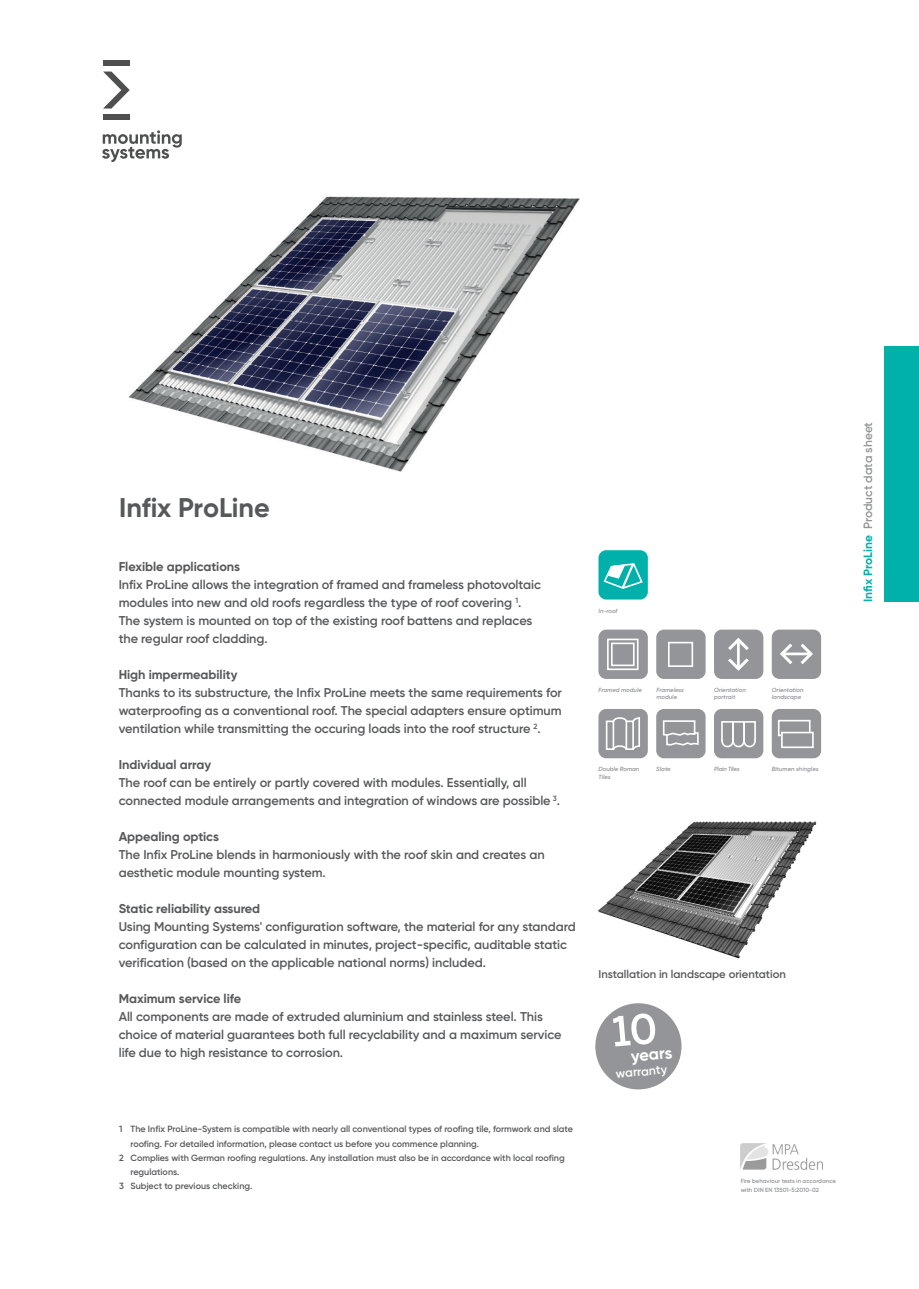
<style>
.page{position:relative;width:919px;height:1289px;background:#fff}
.page>*{position:absolute;margin:0;border:0;box-sizing:border-box;transform-origin:0 0}
.t1{font:700 27px "Gilroy";letter-spacing:-.005em;color:#57585a}
.t2{font:700 16.5px "Gilroy";color:#fff}
.t3{font:600 12.75px/18px "Gilroy";letter-spacing:-.005em;color:#57585a}
.t4{font:700 12.75px "Gilroy";letter-spacing:-.005em;color:#57585a}
.t5{font:600 12.3px "Gilroy";color:#fff}
.t6{font:600 12px "Gilroy";letter-spacing:-.005em;color:#939598}
.t7{font:600 11.25px "Gilroy";color:#57585a}
.t8{font:600 9px "Gilroy";color:#57585a}
.t9{font:italic 600 6px/7.2px "Gilroy";color:#939598}
.t10{font:italic 6px/9px "Fago Office Sans";color:#939598}
.t11{font:600 6px/9px "Gilroy";color:#939598}
.t12{font:italic 600 6px "Gilroy";letter-spacing:-.03em;color:#939598}
.s1{font-weight:700;color:#00b1ab}
</style>
<div class="page">
<svg style="left:102px;top:130px;width:80px;height:32px"></svg>
<svg style="left:103px;top:71px;width:27px;height:37px"></svg>
<div style="left:103px;top:114px;width:26px;height:6px;background:#4d504f"></div>
<div style="left:103px;top:60px;width:26px;height:6px;background:#4d504f"></div>
<div style="left:884px;top:347px;width:34px;height:255px;background:#00b1ab"></div>
<div style="left:595px;top:1003px;width:86px;height:86px;background:#939598;border-radius:50%"></div>
<svg style="left:613px;top:1013px;width:42px;height:33px"></svg>
<img style="left:128px;top:196px;width:452px;height:276px">
<img style="left:597px;top:821px;width:220px;height:138px">
<div style="left:714px;top:629px;width:49px;height:50px;background:#939598;border-radius:8px"></div>
<svg style="left:728px;top:637px;width:21px;height:34px"></svg>
<div style="left:771px;top:629px;width:50px;height:50px;background:#939598;border-radius:8px"></div>
<svg style="left:780px;top:643px;width:33px;height:21px"></svg>
<hr style="left:783px;top:652px;width:26px;height:3px;background:#fff">
<div style="left:598px;top:709px;width:49px;height:49px;background:#939598;border-radius:8px"></div>
<div style="left:625px;top:720px;width:9px;height:30px;border:2px solid #fff"></div>
<hr style="left:638px;top:717px;width:2px;height:30px;background:#fff">
<svg style="left:613px;top:717px;width:27px;height:6px"></svg>
<svg style="left:614px;top:744px;width:25px;height:6px"></svg>
<div style="left:605px;top:720px;width:9px;height:30px;border:2px solid #fff"></div>
<div style="left:656px;top:709px;width:49px;height:49px;background:#939598;border-radius:8px"></div>
<svg style="left:663px;top:720px;width:36px;height:26px"></svg>
<div style="left:714px;top:709px;width:49px;height:49px;background:#939598;border-radius:8px"></div>
<svg style="left:721px;top:721px;width:35px;height:27px"></svg>
<div style="left:771px;top:709px;width:50px;height:49px;background:#939598;border-radius:8px"></div>
<div style="left:777px;top:719px;width:33px;height:17px;border:2px solid #fff"></div>
<div style="left:781px;top:732px;width:31px;height:15px;background:#939598"></div>
<div style="left:781px;top:731px;width:32px;height:17px;border:2px solid #fff"></div>
<div style="left:656px;top:629px;width:49px;height:50px;background:#939598;border-radius:8px"></div>
<div style="left:668px;top:641px;width:25px;height:26px;border:2px solid #fff"></div>
<div style="left:598px;top:550px;width:49px;height:49px;background:#00b1ab;border-radius:8px"></div>
<svg style="left:603px;top:563px;width:40px;height:26px"></svg>
<div style="left:598px;top:629px;width:49px;height:50px;background:#939598;border-radius:8px"></div>
<svg style="left:607px;top:638px;width:32px;height:33px"></svg>
<img style="left:740px;top:1143px;width:82px;height:26px">
<h1 class="t1" style="left:119px;top:490px;width:152px">Infix ProLine</h1>
<p class="t4" style="left:119px;top:558px;width:123px">Flexible applications</p>
<p class="t3" style="left:119px;top:575px;width:423px">Infix ProLine allows the integration of framed and frameless photovoltaic modules into new and old roofs regardless the type of roof covering <sup>1</sup>.<br>The system is mounted on top of the existing roof battens and replaces the regular roof cladding.</p>
<p class="t4" style="left:119px;top:666px;width:120px">High impermeability</p>
<p class="t3" style="left:119px;top:683px;width:444px;text-align:justify">Thanks to its substructure, the Infix ProLine meets the same requirements for waterproofing as a conventional roof. The special adapters ensure optimum ventilation while transmitting the occuring loads into the roof structure <sup>2</sup>.</p>
<p class="t4" style="left:119px;top:756px;width:94px">Individual array</p>
<p class="t3" style="left:119px;top:773px;width:443px">The roof can be entirely or partly covered with modules. Essentially, all connected module arrangements and integration of windows are possible <sup>3</sup>.</p>
<p class="t4" style="left:119px;top:828px;width:102px">Appealing optics</p>
<p class="t3" style="left:119px;top:845px;width:427px">The Infix ProLine blends in harmoniously with the roof skin and creates an aesthetic module mounting system.</p>
<p class="t4" style="left:119px;top:900px;width:143px">Static reliability assured</p>
<p class="t3" style="left:119px;top:917px;width:458px">Using Mounting Systems' configuration software, the material for any standard configuration can be calculated in minutes, project-specific, auditable static verification (based on the applicable national norms) included.</p>
<p class="t4" style="left:119px;top:990px;width:124px">Maximum service life</p>
<p class="t3" style="left:119px;top:1007px;width:444px">All components are made of extruded aluminium and stainless steel. This choice of material guarantees both full recyclability and a maximum service life due to high resistance to corrosion.</p>
<p class="t8" style="left:119px;top:1123px;width:455px">1 The Infix ProLine-System is compatible with nearly all conventional types of roofing tile, formwork and slate</p>
<p class="t8" style="left:130px;top:1137px;width:350px">roofing. For detailed information, please contact us before you commence planning.</p>
<p class="t8" style="left:119px;top:1152px;width:447px">2 Complies with German roofing regulations. Any installation must also be in accordance with local roofing</p>
<p class="t8" style="left:130px;top:1166px;width:51px">regulations.</p>
<p class="t8" style="left:119px;top:1180px;width:135px">3 Subject to previous checking.</p>
<p class="t9" style="left:598px;top:606px;width:20px">In-roof</p>
<p class="t9" style="left:598px;top:686px;width:45px">Framed module</p>
<p class="t9" style="left:656px;top:686px;width:29px">Frameless module</p>
<p class="t10" style="left:656px;top:685px;width:37px">Rahmenloses<br>Modul</p>
<p class="t10" style="left:714px;top:685px;width:30px">Hochkant&shy;montage</p>
<p class="t10" style="left:771px;top:685px;width:38px">Quermontage</p>
<p class="t9" style="left:714px;top:686px;width:33px">Orientation portrait</p>
<p class="t9" style="left:771px;top:686px;width:33px">Orientation landscape</p>
<p class="t10" style="left:598px;top:764px;width:32px">Frankfurter<br>Pfanne</p>
<p class="t10" style="left:656px;top:764px;width:22px">Schiefer</p>
<p class="t10" style="left:714px;top:764px;width:38px">Biberschwanz</p>
<p class="t10" style="left:771px;top:764px;width:50px">Bitumenschindeln</p>
<p class="t9" style="left:598px;top:765px;width:42px">Double Roman<br>Tiles</p>
<p class="t9" style="left:659px;top:765px;width:9px">lat</p>
<p class="t12" style="left:714px;top:765px;width:27px">Plain Tiles</p>
<p class="t9" style="left:796px;top:765px;width:24px">s ingl s</p>
<p class="t7" style="left:598px;top:967px;width:189px">Installation in landscape orientation</p>
<p class="t2" style="left:630px;top:1045px;width:43px;rotate:-5deg">years</p>
<p class="t5" style="left:615px;top:1065px;width:53px;rotate:-5deg">warranty</p>
<p class="t11" style="left:740px;top:1175px;width:97px">Fire behaviour tests in accordance with DIN EN 13501-5:2010-02</p>
<p class="t6" style="left:860px;top:602px;width:181px;rotate:-90deg"><span class="s1">Infix ProLine</span> Product data sheet</p>
</div>
